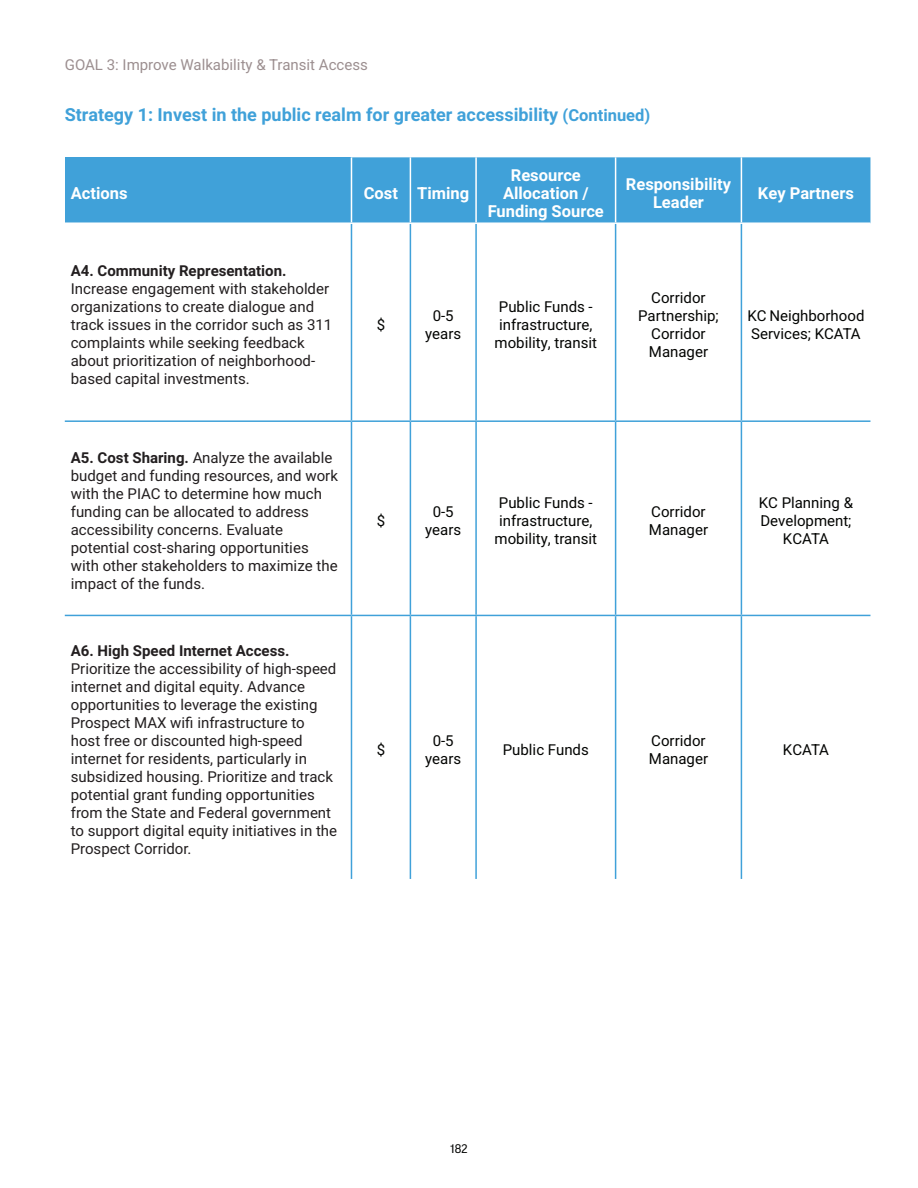
<style>
.page{position:relative;width:918px;height:1188px;background:#fff}
.page>*{position:absolute;margin:0;border:0;box-sizing:border-box;transform-origin:0 0}
.Accent{font:700 18px "Heebo";color:#40a1d9}
.Accent-2{font:700 16.5px/18px "Heebo";color:#fff;text-align:center}
.Accent-3{font:15px/18px "Heebo";color:#231f20}
.t1{font:15px/18px "Heebo";color:#040503;text-align:center}
.Accent-4{font:15px "Heebo";color:#9c8f90}
.t2{font:12px "Good Pro News";color:#040503}
.s1{font-size:16.5px}
.s2{font-weight:700}
</style>
<div class="page">
<div style="left:65px;top:157px;width:286px;height:66px;background:#40a1d9"></div>
<div style="left:352px;top:157px;width:518px;height:65px;background:#40a1d9"></div>
<hr style="left:351px;top:224px;width:1px;height:196px;background:#40a1d9">
<hr style="left:410px;top:224px;width:1px;height:196px;background:#40a1d9">
<hr style="left:475px;top:224px;width:2px;height:196px;background:#40a1d9">
<hr style="left:615px;top:224px;width:1px;height:196px;background:#40a1d9">
<hr style="left:741px;top:224px;width:1px;height:196px;background:#40a1d9">
<hr style="left:351px;top:422px;width:1px;height:193px;background:#40a1d9">
<hr style="left:410px;top:422px;width:1px;height:193px;background:#40a1d9">
<hr style="left:475px;top:422px;width:2px;height:193px;background:#40a1d9">
<hr style="left:615px;top:422px;width:1px;height:193px;background:#40a1d9">
<hr style="left:741px;top:422px;width:1px;height:193px;background:#40a1d9">
<hr style="left:351px;top:616px;width:1px;height:263px;background:#40a1d9">
<hr style="left:410px;top:616px;width:1px;height:263px;background:#40a1d9">
<hr style="left:475px;top:616px;width:2px;height:263px;background:#40a1d9">
<hr style="left:615px;top:616px;width:1px;height:263px;background:#40a1d9">
<hr style="left:741px;top:616px;width:1px;height:263px;background:#40a1d9">
<hr style="left:351px;top:420px;width:59px;height:2px;background:#40a1d9">
<hr style="left:410px;top:420px;width:66px;height:2px;background:#40a1d9">
<hr style="left:476px;top:420px;width:140px;height:2px;background:#40a1d9">
<hr style="left:616px;top:420px;width:125px;height:2px;background:#40a1d9">
<hr style="left:741px;top:420px;width:129px;height:2px;background:#40a1d9">
<hr style="left:65px;top:222px;width:286px;height:2px;background:#fff">
<hr style="left:410px;top:157px;width:1px;height:65px;background:#fff">
<hr style="left:475px;top:157px;width:2px;height:65px;background:#fff">
<hr style="left:615px;top:157px;width:1px;height:65px;background:#fff">
<hr style="left:65px;top:420px;width:286px;height:2px;background:#40a1d9">
<hr style="left:741px;top:157px;width:1px;height:65px;background:#fff">
<hr style="left:65px;top:615px;width:286px;height:1px;background:#40a1d9">
<hr style="left:351px;top:615px;width:59px;height:1px;background:#40a1d9">
<hr style="left:410px;top:615px;width:66px;height:1px;background:#40a1d9">
<hr style="left:476px;top:615px;width:140px;height:1px;background:#40a1d9">
<hr style="left:616px;top:615px;width:125px;height:1px;background:#40a1d9">
<hr style="left:741px;top:615px;width:129px;height:1px;background:#40a1d9">
<p class="Accent-4" style="left:65px;top:55px;width:305px">GOAL 3: Improve Walkability &amp; Transit Access</p>
<p class="Accent" style="left:65px;top:103px;width:587px">Strategy 1: Invest in the public realm for greater accessibility <span class="s1">(Continued)</span></p>
<p class="Accent-2" style="left:71px;top:185px;width:58px">Actions</p>
<p class="Accent-2" style="left:364px;top:185px;width:36px">Cost</p>
<p class="Accent-2" style="left:417px;top:185px;width:53px">Timing</p>
<p class="Accent-2" style="left:488px;top:167px;width:118px">Resource<br>Allocation /<br>Funding Source</p>
<p class="Accent-2" style="left:626px;top:176px;width:107px">Responsibility<br>Leader</p>
<p class="Accent-2" style="left:758px;top:185px;width:97px">Key Partners</p>
<p class="Accent-3" style="left:71px;top:262px;width:263px"><span class="s2">A4. Community Representation.<br></span>Increase engagement with stakeholder organizations to create dialogue and track issues in the corridor such as 311 complaints while seeking feedback about prioritization of neighborhood&shy;based capital investments.</p>
<p class="Accent-3" style="left:71px;top:449px;width:269px"><span class="s2">A5. Cost Sharing.</span> Analyze the available budget and funding resources, and work with the PIAC to determine how much funding can be allocated to address accessibility concerns. Evaluate potential cost-sharing opportunities with other stakeholders to maximize the impact of the funds.</p>
<p class="Accent-3" style="left:71px;top:642px;width:268px"><span class="s2">A6. High Speed Internet Access.<br></span>Prioritize the accessibility of high-speed internet and digital equity. Advance opportunities to leverage the existing Prospect MAX wifi infrastructure to host free or discounted high-speed internet for residents, particularly in subsidized housing. Prioritize and track potential grant funding opportunities from the State and Federal government to support digital equity initiatives in the Prospect Corridor.</p>
<p class="t1" style="left:377px;top:316px;width:10px">$</p>
<p class="t1" style="left:425px;top:307px;width:38px">0-5 years</p>
<p class="t1" style="left:495px;top:298px;width:104px">Public Funds - infrastructure, mobility, transit</p>
<p class="t1" style="left:638px;top:289px;width:82px">Corridor<br>Partnership;<br>Corridor<br>Manager</p>
<p class="t1" style="left:747px;top:307px;width:119px;text-align:left">KC Neighborhood<br>Services; KCATA</p>
<p class="t1" style="left:377px;top:512px;width:10px">$</p>
<p class="t1" style="left:425px;top:503px;width:38px">0-5 years</p>
<p class="t1" style="left:495px;top:494px;width:104px">Public Funds - infrastructure, mobility, transit</p>
<p class="t1" style="left:649px;top:503px;width:61px;text-align:left">Corridor<br>Manager</p>
<p class="t1" style="left:759px;top:494px;width:96px">KC Planning &amp;<br>Development;<br>KCATA</p>
<p class="t1" style="left:377px;top:741px;width:10px">$</p>
<p class="t1" style="left:425px;top:732px;width:38px">0-5 years</p>
<p class="t1" style="left:503px;top:741px;width:88px">Public Funds</p>
<p class="t1" style="left:649px;top:732px;width:61px;text-align:left">Corridor<br>Manager</p>
<p class="t1" style="left:783px;top:741px;width:47px">KCATA</p>
<p class="t2" style="left:450px;top:1142px;width:19px">182</p>
</div>
